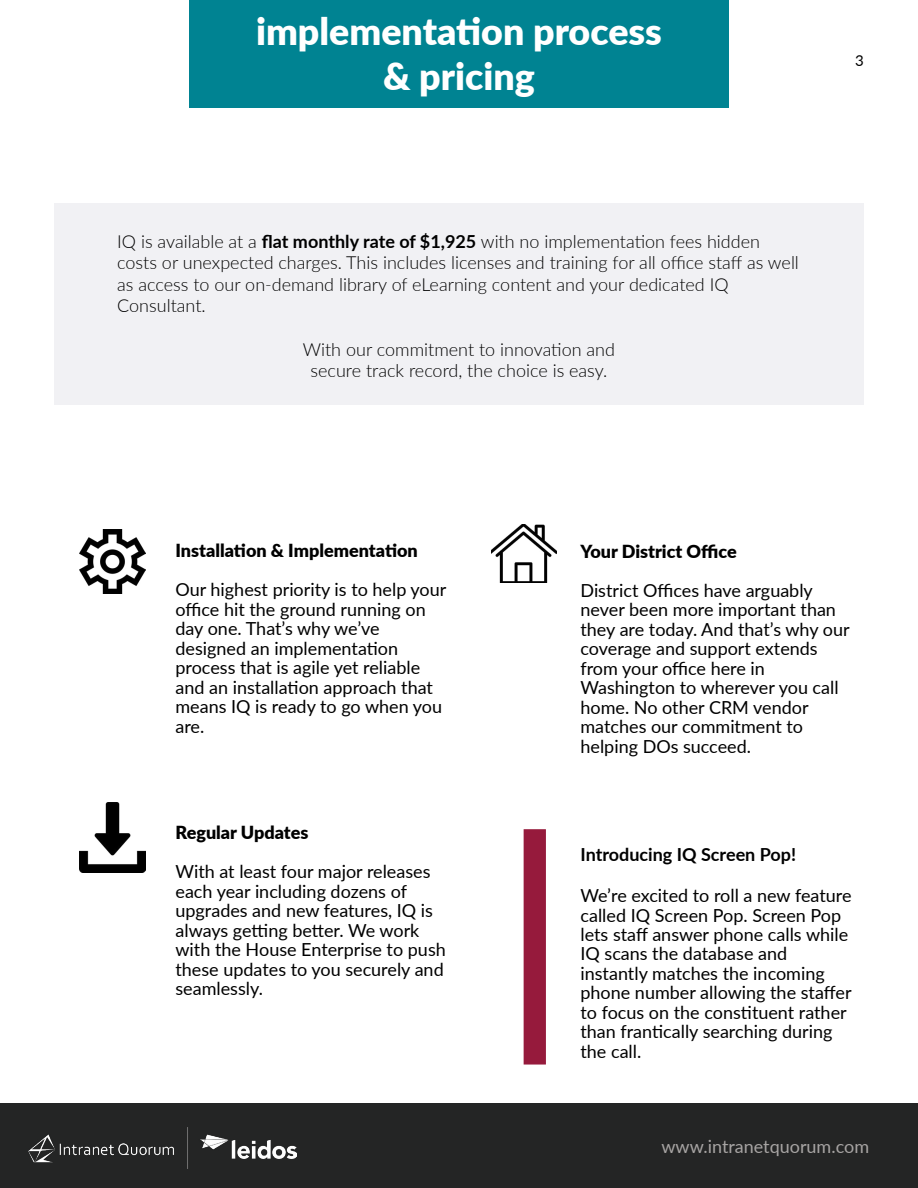
<style>
.page{position:relative;width:918px;height:1188px;background:#fff}
.page>*{position:absolute;margin:0;border:0;box-sizing:border-box;transform-origin:0 0}
.t1{font:900 37.5px/45px "Lato";color:#fff;text-align:center}
.t2{font:18px/19.5px "Lato";color:#000}
.t3{font:300 18px/21.6px "Lato";color:#000}
.t4{font:900 18px "Lato";color:#000}
.t5{font:700 18px "Lato";color:#000}
.t6{font:18px "Lato";color:#a7a4a3}
.t7{font:15px "Lato";color:#000}
.s1{font-weight:700}
</style>
<div class="page">
<div style="left:0;top:1103px;width:918px;height:85px;background:#242525"></div>
<img style="left:29px;top:1128px;width:268px;height:40px">
<div style="left:189px;top:0;width:540px;height:108px;background:#008392"></div>
<div style="left:54px;top:203px;width:810px;height:201px;background:#f1f1f4"></div>
<div style="left:524px;top:829px;width:22px;height:236px;background:#961a3c;border:2px solid #961a3c"></div>
<img style="left:491px;top:525px;width:65px;height:58px">
<img style="left:80px;top:529px;width:65px;height:65px">
<img style="left:80px;top:802px;width:65px;height:70px">
<h1 class="t1" style="left:256px;top:7px;width:407px">implementation process &amp; pricing</h1>
<p class="t3" style="left:117px;top:230px;width:683px">IQ is available at a <span class="s1">flat monthly rate of $1,925</span> with no implementation fees hidden costs or unexpected charges. This includes licenses and training for all office staff as well as access to our on-demand library of eLearning content and your dedicated IQ Consultant.</p>
<p class="t3" style="left:303px;top:338px;width:314px;text-align:center">With our commitment to innovation and secure track record, the choice is easy.</p>
<p class="t7" style="left:855px;top:50px;width:10px">3</p>
<p class="t4" style="left:176px;top:537px;width:244px">Installation &amp; Implementation</p>
<p class="t2" style="left:176px;top:579px;width:272px">Our highest priority is to help your office hit the ground running on day one. That’s why we’ve designed an implementation process that is agile yet reliable and an installation approach that means IQ is ready to go when you are.</p>
<p class="t4" style="left:176px;top:819px;width:135px">Regular Updates</p>
<p class="t2" style="left:176px;top:861px;width:272px">With at least four major releases each year including dozens of upgrades and new features, IQ is always getting better. We work with the House Enterprise to push these updates to you securely and seamlessly.</p>
<p class="t4" style="left:580px;top:538px;width:158px">Your District Office</p>
<p class="t2" style="left:580px;top:580px;width:271px">District Offices have arguably never been more important than they are today. And that’s why our coverage and support extends from your office here in<br>Washington to wherever you call home. No other CRM vendor matches our commitment to helping DOs succeed.</p>
<p class="t5" style="left:581px;top:841px;width:217px">Introducing IQ Screen Pop!</p>
<p class="t2" style="left:581px;top:885px;width:273px">We’re excited to roll a new feature called IQ Screen Pop. Screen Pop lets staff answer phone calls while<br>IQ scans the database and instantly matches the incoming phone number allowing the staffer to focus on the constituent rather than frantically searching during the call.</p>
<p class="t6" style="left:661px;top:1134px;width:209px">www.intranetquorum.com</p>
</div>
